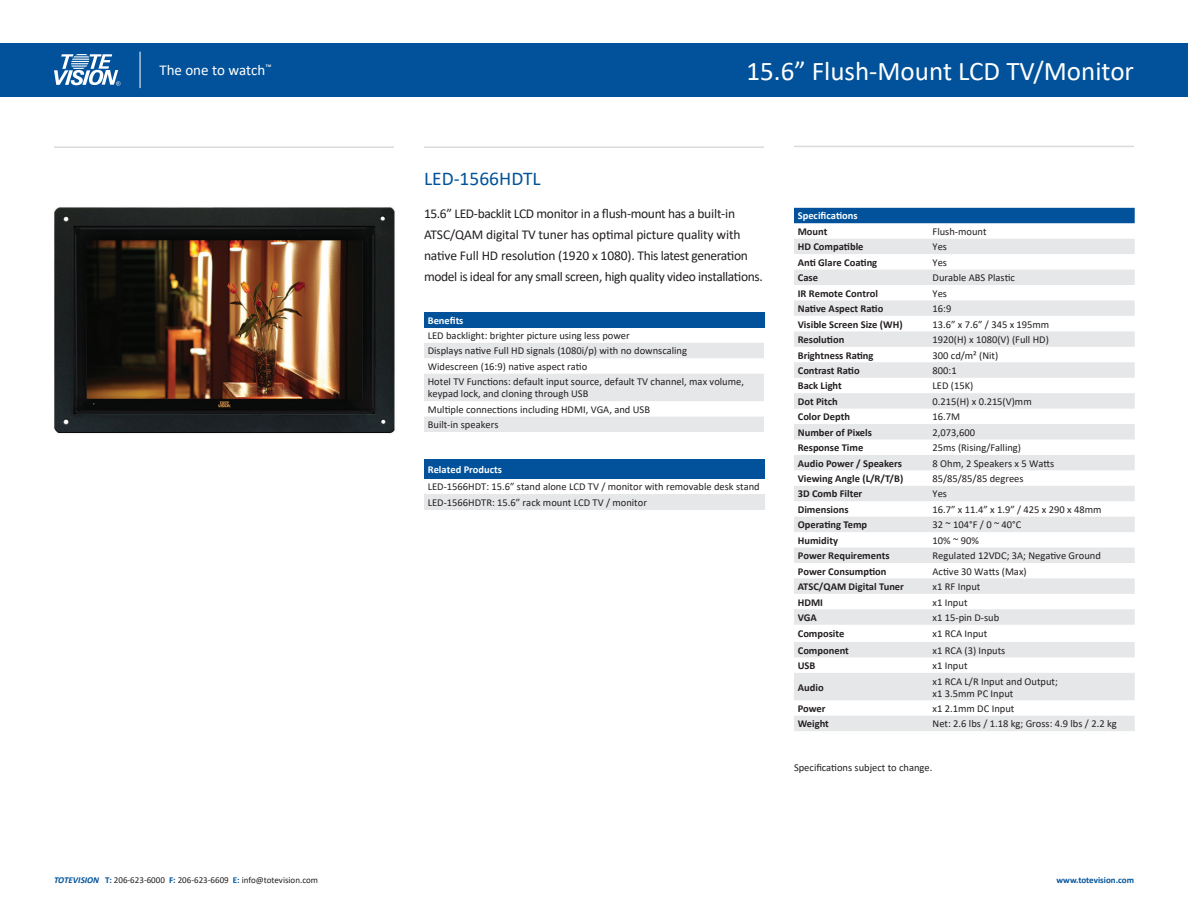
<style>
.page{position:relative;width:1188px;height:918px;background:#fff}
.page>*{position:absolute;margin:0;border:0;box-sizing:border-box;transform-origin:0 0}
.t1{font:27px "Calibri";color:#fff}
.t2{font:19.5px "Calibri";color:#01529a}
.t3{font:15px "Calibri";color:#fff}
.t4{font:13.5px/21px "Calibri";letter-spacing:-.025em;color:#231f20}
.t5{font:10.5px/15.5px "Calibri";color:#231f20}
.t6{font:700 10.5px "Calibri";color:#231f20}
.t7{font:700 10.5px "Calibri";color:#fff}
.t8{font:9px "Calibri";color:#231f20}
.t9{font:700 9px "Calibri";color:#01529a}
.s1{font-weight:700;font-style:italic;color:#01529a}
.s2{font-weight:700;color:#01529a}
</style>
<div class="page">
<div style="left:0;top:43px;width:1188px;height:54px;background:#01529a"></div>
<svg style="left:54px;top:54px;width:66px;height:32px"></svg>
<hr style="left:140px;top:52px;width:1px;height:36px;background:#fff">
<div style="left:794px;top:208px;width:341px;height:15px;background:#01529a"></div>
<svg style="left:794px;top:239px;width:341px;height:492px;fill:#e8e9eb"></svg>
<hr style="left:54px;top:146px;width:340px;height:2px;background:#dadbdd">
<hr style="left:424px;top:146px;width:340px;height:2px;background:#dadbdd">
<hr style="left:794px;top:146px;width:340px;height:1px;background:#dadbdd">
<div style="left:424px;top:312px;width:340px;height:15px;background:#01529a"></div>
<svg style="left:424px;top:343px;width:340px;height:89px"></svg>
<img style="left:54px;top:207px;width:341px;height:227px">
<div style="left:424px;top:459px;width:340px;height:20px;background:#01529a"></div>
<div style="left:424px;top:494px;width:340px;height:15px;background:#e6e7e9"></div>
<h3 class="t3" style="left:159px;top:59px;width:114px">The one to watch<sup>™</sup></h3>
<h1 class="t1" style="left:747px;top:52px;width:389px">15.6” Flush-Mount LCD TV/Monitor</h1>
<h2 class="t2" style="left:424px;top:165px;width:118px">LED-1566HDTL</h2>
<p class="t4" style="left:424px;top:202px;width:340px">15.6” LED-backlit LCD monitor in a flush-mount has a built-in ATSC/QAM digital TV tuner has optimal picture quality with native Full HD resolution (1920 x 1080). This latest generation model is ideal for any small screen, high quality video installations.</p>
<p class="t7" style="left:428px;top:313px;width:37px">Benefits</p>
<p class="t5" style="left:428px;top:328px;width:318px">LED backlight: brighter picture using less power<br>Displays native Full HD signals (1080i/p) with no downscaling<br>Widescreen (16:9) native aspect ratio<br>Hotel TV Functions: default input source, default TV channel, max volume,</p>
<p class="t5" style="left:428px;top:386px;width:224px">keypad lock, and cloning through USB<br>Multiple connections including HDMI, VGA, and USB<br>Built-in speakers</p>
<p class="t7" style="left:428px;top:462px;width:76px">Related Products</p>
<p class="t5" style="left:428px;top:479px;width:334px">LED-1566HDT: 15.6” stand alone LCD TV / monitor with removable desk stand<br>LED-1566HDTR: 15.6” rack mount LCD TV / monitor</p>
<p class="t7" style="left:798px;top:209px;width:61px">Specifications</p>
<p class="t6" style="left:798px;top:224px;width:31px">Mount</p>
<p class="t5" style="left:933px;top:223px;width:56px">Flush-mount</p>
<p class="t6" style="left:798px;top:239px;width:67px">HD Compatible</p>
<p class="t5" style="left:933px;top:239px;width:16px">Yes</p>
<p class="t6" style="left:798px;top:255px;width:81px">Anti Glare Coating</p>
<p class="t5" style="left:933px;top:254px;width:16px">Yes</p>
<p class="t6" style="left:798px;top:270px;width:22px">Case</p>
<p class="t5" style="left:933px;top:270px;width:84px">Durable ABS Plastic</p>
<p class="t6" style="left:798px;top:286px;width:82px">IR Remote Control</p>
<p class="t5" style="left:933px;top:285px;width:16px">Yes</p>
<p class="t6" style="left:798px;top:301px;width:87px">Native Aspect Ratio</p>
<p class="t5" style="left:933px;top:301px;width:20px">16:9</p>
<p class="t6" style="left:798px;top:317px;width:106px">Visible Screen Size (WH)</p>
<p class="t5" style="left:933px;top:316px;width:118px">13.6” x 7.6” / 345 x 195mm</p>
<p class="t6" style="left:798px;top:332px;width:48px">Resolution</p>
<p class="t5" style="left:933px;top:332px;width:118px">1920(H) x 1080(V) (Full HD)</p>
<p class="t6" style="left:798px;top:348px;width:77px">Brightness Rating</p>
<p class="t5" style="left:933px;top:347px;width:67px">300 cd/m² (Nit)</p>
<p class="t6" style="left:798px;top:363px;width:63px">Contrast Ratio</p>
<p class="t5" style="left:933px;top:363px;width:26px">800:1</p>
<p class="t6" style="left:798px;top:379px;width:46px">Back Light</p>
<p class="t5" style="left:933px;top:378px;width:42px">LED (15K)</p>
<p class="t6" style="left:798px;top:394px;width:41px">Dot Pitch</p>
<p class="t5" style="left:933px;top:393px;width:101px">0.215(H) x 0.215(V)mm</p>
<p class="t6" style="left:798px;top:409px;width:54px">Color Depth</p>
<p class="t5" style="left:933px;top:409px;width:29px">16.7M</p>
<p class="t6" style="left:798px;top:425px;width:76px">Number of Pixels</p>
<p class="t5" style="left:933px;top:424px;width:44px">2,073,600</p>
<p class="t6" style="left:798px;top:440px;width:67px">Response Time</p>
<p class="t5" style="left:933px;top:440px;width:90px">25ms (Rising/Falling)</p>
<p class="t6" style="left:798px;top:456px;width:106px">Audio Power / Speakers</p>
<p class="t5" style="left:933px;top:455px;width:123px">8 Ohm, 2 Speakers x 5 Watts</p>
<p class="t6" style="left:798px;top:471px;width:107px">Viewing Angle (L/R/T/B)</p>
<p class="t5" style="left:933px;top:471px;width:93px">85/85/85/85 degrees</p>
<p class="t6" style="left:798px;top:487px;width:66px">3D Comb Filter</p>
<p class="t5" style="left:933px;top:486px;width:16px">Yes</p>
<p class="t6" style="left:798px;top:502px;width:52px">Dimensions</p>
<p class="t5" style="left:933px;top:501px;width:171px">16.7” x 11.4” x 1.9” / 425 x 290 x 48mm</p>
<p class="t6" style="left:798px;top:517px;width:71px">Operating Temp</p>
<p class="t5" style="left:933px;top:517px;width:90px">32 ~ 104°F / 0 ~ 40°C</p>
<p class="t6" style="left:798px;top:533px;width:42px">Humidity</p>
<p class="t5" style="left:933px;top:532px;width:48px">10% ~ 90%</p>
<p class="t6" style="left:798px;top:548px;width:93px">Power Requirements</p>
<p class="t5" style="left:933px;top:548px;width:170px">Regulated 12VDC; 3A; Negative Ground</p>
<p class="t6" style="left:798px;top:564px;width:90px">Power Consumption</p>
<p class="t5" style="left:933px;top:563px;width:96px">Active 30 Watts (Max)</p>
<p class="t6" style="left:798px;top:579px;width:108px">ATSC/QAM Digital Tuner</p>
<p class="t5" style="left:933px;top:579px;width:49px">x1 RF Input</p>
<p class="t6" style="left:798px;top:595px;width:27px">HDMI</p>
<p class="t5" style="left:933px;top:594px;width:36px">x1 Input</p>
<p class="t6" style="left:798px;top:610px;width:21px">VGA</p>
<p class="t5" style="left:933px;top:609px;width:68px">x1 15-pin D-sub</p>
<p class="t6" style="left:798px;top:626px;width:48px">Composite</p>
<p class="t5" style="left:933px;top:626px;width:56px">x1 RCA Input</p>
<p class="t6" style="left:798px;top:643px;width:53px">Component</p>
<p class="t5" style="left:933px;top:642px;width:74px">x1 RCA (3) Inputs</p>
<p class="t6" style="left:798px;top:658px;width:19px">USB</p>
<p class="t5" style="left:933px;top:658px;width:36px">x1 Input</p>
<p class="t6" style="left:798px;top:680px;width:27px">Audio</p>
<p class="t5" style="left:933px;top:675px;width:127px;line-height:12px">x1 RCA L/R Input and Output; x1 3.5mm PC Input</p>
<p class="t6" style="left:798px;top:701px;width:29px">Power</p>
<p class="t5" style="left:933px;top:700px;width:83px">x1 2.1mm DC Input</p>
<p class="t6" style="left:798px;top:716px;width:33px">Weight</p>
<p class="t5" style="left:933px;top:716px;width:186px">Net: 2.6 lbs / 1.18 kg; Gross: 4.9 lbs / 2.2 kg</p>
<p class="t5" style="left:794px;top:760px;width:140px">Specifications subject to change.</p>
<p class="t8" style="left:54px;top:874px;width:266px"><span class="s1">TOTEVISION</span> <span class="s2">T:</span> 206-623-6000 <span class="s2">F:</span> 206-623-6609 <span class="s2">E:</span> info@totevision.com</p>
<p class="t9" style="left:1057px;top:874px;width:79px">www.totevision.com</p>
</div>
